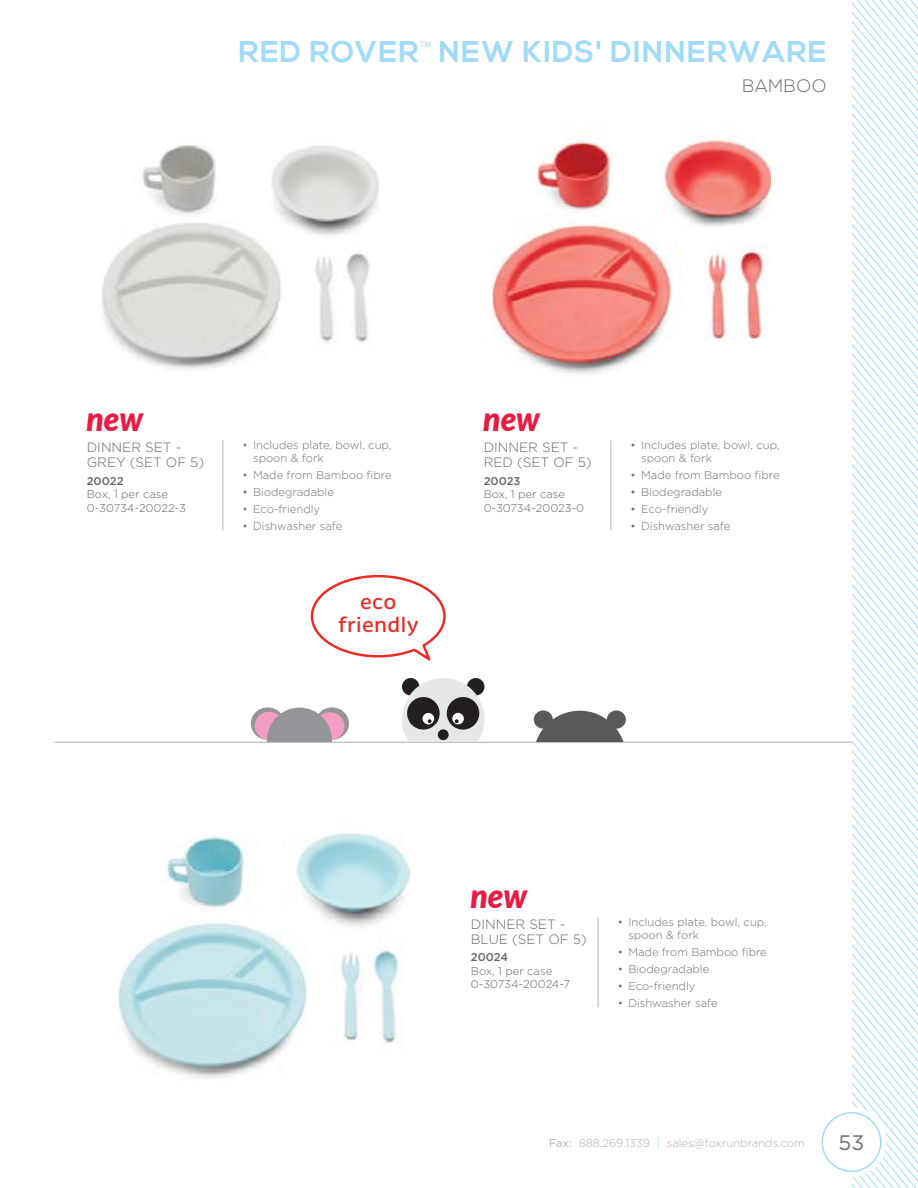
<style>
.page{position:relative;width:918px;height:1188px;background:#fff}
.page>*{position:absolute;margin:0;border:0;box-sizing:border-box;transform-origin:0 0}
.t1{font:italic 900 33.15px "Lato";color:#e81b42;scale:.95 1}
.t2{font:700 30px "Nexa";letter-spacing:.04em;color:#a1dbf7}
.t3{font:21px "Gotham";color:#6d6e71}
.t4{font:500 20.1px/22.8px "Latina Essential";letter-spacing:.02em;color:#ec2a26;text-align:center}
.t5{font:300 18px "Nexa";letter-spacing:.04em;color:#6d6e71}
.t6{font:300 13.5px/15px "Gotham";color:#636466}
.t7{font:300 11.25px/13.5px "Gotham";color:#6d6e71}
.t8{font:300 11.25px/13.5px "Gotham";color:#636466}
.t9{font:300 11.25px "Gotham";color:#adafb2}
.t10{font:500 11.25px "Gotham";color:#636466}
.t11{font:7.5px "Helvetica";color:#a1dbf7}
.s1{font-weight:400}
.s2{font-size:13.5px;color:#a1dbf7}
</style>
<div class="page">
<svg style="left:852px;top:0;width:66px;height:1188px"></svg>
<div style="left:816px;top:1107px;width:71px;height:70px;background:#fff;border-radius:50%"></div>
<div style="left:821px;top:1112px;width:60px;height:60px;border:2px solid #a1dbf7;border-radius:50%"></div>
<hr style="left:223px;top:440px;width:1px;height:90px;background:#adafb2">
<img style="left:101px;top:145px;width:277px;height:225px">
<img style="left:493px;top:138px;width:278px;height:236px">
<img style="left:118px;top:833px;width:291px;height:245px">
<hr style="left:611px;top:440px;width:1px;height:90px;background:#adafb2">
<hr style="left:598px;top:917px;width:1px;height:90px;background:#adafb2">
<hr style="left:55px;top:742px;width:797px;height:1px;background:#adafb2">
<svg style="left:251px;top:707px;width:34px;height:33px"></svg>
<div style="left:255px;top:712px;width:29px;height:28px;background:#f49ec4;border-radius:50%"></div>
<div style="left:315px;top:707px;width:34px;height:33px;background:#949499;border-radius:50%"></div>
<div style="left:316px;top:712px;width:29px;height:28px;background:#f49ec4;border-radius:50%"></div>
<svg style="left:267px;top:708px;width:65px;height:34px"></svg>
<svg style="left:402px;top:678px;width:82px;height:64px;background:#9f9e9f"></svg>
<svg style="left:534px;top:711px;width:92px;height:31px;background:#717274"></svg>
<div style="left:607px;top:710px;width:19px;height:19px;background:#58595b;border-radius:50%"></div>
<div style="left:534px;top:710px;width:19px;height:19px;background:#58595b;border-radius:50%"></div>
<svg style="left:310px;top:574px;width:136px;height:87px"></svg>
<h2 class="t2" style="left:239px;top:34px;width:182px">RED ROVER</h2>
<p class="t11" style="left:420px;top:37px;width:13px">TM</p>
<h2 class="t2" style="left:439px;top:34px;width:389px">NEW KIDS' DINNERWARE</h2>
<h3 class="t5" style="left:742px;top:76px;width:86px">BAMBOO</h3>
<h1 class="t1" style="left:86px;top:394px;width:61px">new</h1>
<h1 class="t1" style="left:483px;top:394px;width:61px">new</h1>
<p class="t6" style="left:87px;top:439px;width:119px">DINNER SET -<br>GREY (SET OF 5)</p>
<p class="t7" style="left:253px;top:438px;width:140px;text-indent:-10px">• Includes plate, bowl, cup, spoon &amp; fork</p>
<p class="t7" style="left:243px;top:468px;width:151px">• Made from Bamboo fibre</p>
<p class="t7" style="left:243px;top:485px;width:93px">• Biodegradable</p>
<p class="t7" style="left:243px;top:502px;width:79px">• Eco-friendly</p>
<p class="t7" style="left:243px;top:519px;width:101px">• Dishwasher safe</p>
<p class="t10" style="left:87px;top:474px;width:38px">20022</p>
<p class="t8" style="left:87px;top:487px;width:101px">Box, 1 per case<br>0-30734-20022-3</p>
<h3 class="t4" style="left:338px;top:591px;width:82px">eco friendly</h3>
<p class="t6" style="left:484px;top:439px;width:110px">DINNER SET -<br>RED (SET OF 5)</p>
<p class="t7" style="left:641px;top:438px;width:140px;text-indent:-10px">• Includes plate, bowl, cup, spoon &amp; fork</p>
<p class="t7" style="left:631px;top:468px;width:151px">• Made from Bamboo fibre</p>
<p class="t7" style="left:631px;top:485px;width:93px">• Biodegradable</p>
<p class="t7" style="left:631px;top:502px;width:79px">• Eco-friendly</p>
<p class="t7" style="left:631px;top:519px;width:101px">• Dishwasher safe</p>
<p class="t10" style="left:484px;top:474px;width:38px">20023</p>
<p class="t8" style="left:484px;top:487px;width:102px">Box, 1 per case<br>0-30734-20023-0</p>
<h1 class="t1" style="left:471px;top:871px;width:61px">new</h1>
<p class="t6" style="left:471px;top:916px;width:117px">DINNER SET -<br>BLUE (SET OF 5)</p>
<p class="t7" style="left:628px;top:915px;width:140px;text-indent:-10px">• Includes plate, bowl, cup, spoon &amp; fork</p>
<p class="t7" style="left:618px;top:945px;width:151px">• Made from Bamboo fibre</p>
<p class="t7" style="left:618px;top:962px;width:93px">• Biodegradable</p>
<p class="t7" style="left:618px;top:979px;width:79px">• Eco-friendly</p>
<p class="t7" style="left:618px;top:996px;width:101px">• Dishwasher safe</p>
<p class="t10" style="left:471px;top:951px;width:39px">20024</p>
<p class="t8" style="left:471px;top:964px;width:101px">Box, 1 per case<br>0-30734-20024-7</p>
<p class="t9" style="left:549px;top:1137px;width:257px"><span class="s1">Fax:</span> 888.269.1339 <span class="s2">|</span> sales@foxrunbrands.com</p>
<h3 class="t3" style="left:839px;top:1131px;width:27px">53</h3>
</div>
